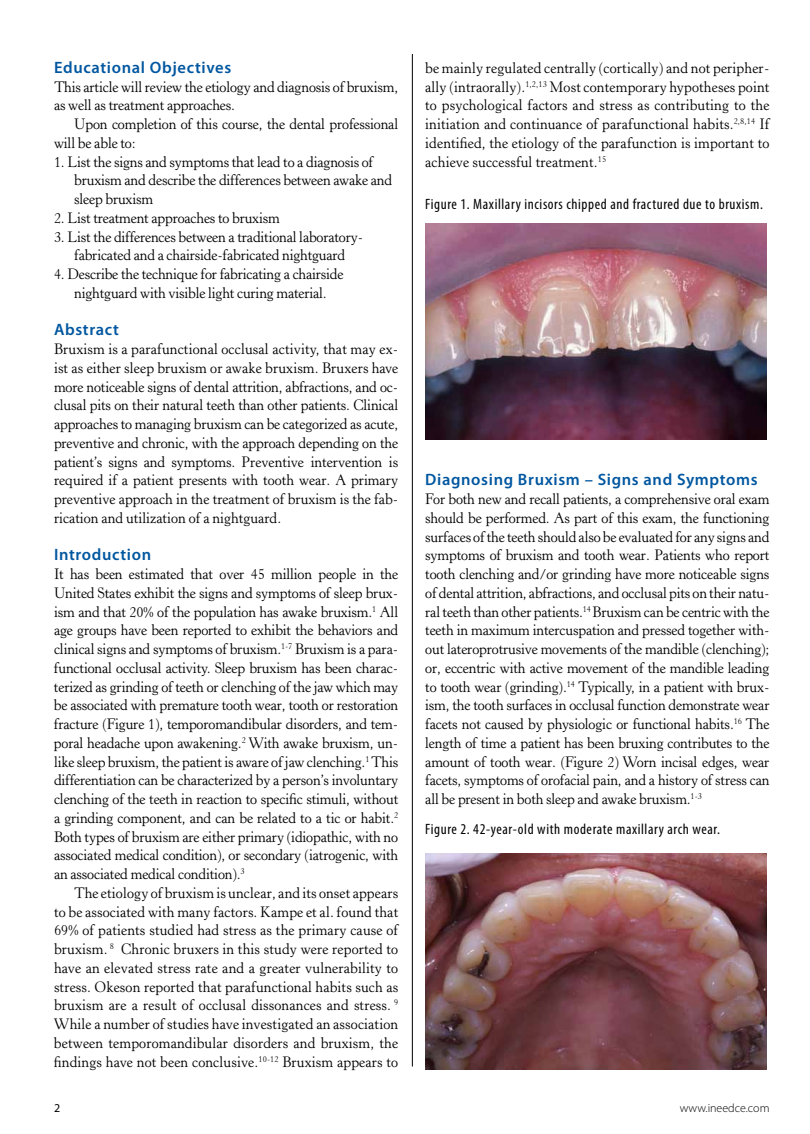
<style>
.page{position:relative;width:810px;height:1134px;background:#fff}
.page>*{position:absolute;margin:0;border:0;box-sizing:border-box;transform-origin:0 0}
.t1{font:600 16.5px "Myriad Pro";letter-spacing:.04em;color:#0057a0}
.t2{font:15px/18.8px "Horley Old Style MT Std";letter-spacing:-.01em;color:#000;text-align:justify;scale:.95 1}
.t3{font:condensed 15px "Myriad Pro";letter-spacing:.04em;color:#000}
.t4{font:300 12px "Myriad Pro";color:#000}
.t5{font:12px "Myriad Pro";color:#000}
</style>
<div class="page">
<hr style="left:412px;top:54px;width:1px;height:1012px;background:#000">
<img style="left:425px;top:224px;width:342px;height:216px">
<img style="left:425px;top:854px;width:342px;height:216px">
<p class="t1" style="left:54px;top:57px;width:179px">Educational Objectives</p>
<p class="t2" style="left:54px;top:77px;width:364px">This article will review the etiology and diagnosis of bruxism, as well as treatment approaches.</p>
<p class="t2" style="left:54px;top:115px;width:364px;text-indent:20px">Upon completion of this course, the dental professional will be able to:</p>
<p class="t2" style="left:74px;top:152px;width:336px;text-align:left;text-indent:-20px">1. List the signs and symptoms that lead to a diagnosis of bruxism and describe the differences between awake and sleep bruxism</p>
<p class="t2" style="left:54px;top:209px;width:239px">2. List treatment approaches to bruxism</p>
<p class="t2" style="left:54px;top:227px;width:327px;text-align:center">3. List the differences between a traditional laboratory&shy;fabricated and a chairside-fabricated nightguard</p>
<p class="t2" style="left:54px;top:265px;width:306px;text-align:center">4. Describe the technique for fabricating a chairside nightguard with visible light curing material.</p>
<p class="t1" style="left:54px;top:319px;width:66px">Abstract</p>
<p class="t2" style="left:54px;top:340px;width:364px">Bruxism is a parafunctional occlusal activity, that may ex&shy;ist as either sleep bruxism or awake bruxism. Bruxers have more noticeable signs of dental attrition, abfractions, and oc&shy;clusal pits on their natural teeth than other patients. Clinical approaches to managing bruxism can be categorized as acute, preventive and chronic, with the approach depending on the patient’s signs and symptoms. Preventive intervention is required if a patient presents with tooth wear. A primary preventive approach in the treatment of bruxism is the fab&shy;rication and utilization of a nightguard.</p>
<p class="t1" style="left:54px;top:544px;width:99px">Introduction</p>
<p class="t2" style="left:54px;top:565px;width:364px">It has been estimated that over 45 million people in the United States exhibit the signs and symptoms of sleep brux&shy;ism and that 20% of the population has awake bruxism.<sup>1</sup> All age groups have been reported to exhibit the behaviors and clinical signs and symptoms of bruxism.<sup>1-7</sup> Bruxism is a para&shy;functional occlusal activity. Sleep bruxism has been charac&shy;terized as grinding of teeth or clenching of the jaw which may be associated with premature tooth wear, tooth or restoration fracture (Figure 1), temporomandibular disorders, and tem&shy;poral headache upon awakening.<sup>2</sup> With awake bruxism, un&shy;like sleep bruxism, the patient is aware of jaw clenching.<sup>1</sup> This differentiation can be characterized by a person’s involuntary clenching of the teeth in reaction to specific stimuli, without a grinding component, and can be related to a tic or habit.<sup>2<br></sup>Both types of bruxism are either primary (idiopathic, with no associated medical condition), or secondary (iatrogenic, with an associated medical condition).<sup>3</sup></p>
<p class="t2" style="left:54px;top:884px;width:364px;text-indent:20px">The etiology of bruxism is unclear, and its onset appears to be associated with many factors. Kampe et al. found that 69% of patients studied had stress as the primary cause of bruxism. <sup>8</sup> Chronic bruxers in this study were reported to have an elevated stress rate and a greater vulnerability to stress. Okeson reported that parafunctional habits such as bruxism are a result of occlusal dissonances and stress. <sup>9<br></sup>While a number of studies have investigated an association between temporomandibular disorders and bruxism, the findings have not been conclusive.<sup>10-12</sup> Bruxism appears to</p>
<p class="t2" style="left:425px;top:59px;width:364px">be mainly regulated centrally (cortically) and not peripher&shy;ally (intraorally).<sup>1,2,13</sup> Most contemporary hypotheses point to psychological factors and stress as contributing to the initiation and continuance of parafunctional habits.<sup>2,8,14</sup> If identified, the etiology of the parafunction is important to achieve successful treatment.<sup>15</sup></p>
<p class="t3" style="left:425px;top:194px;width:339px">Figure 1. Maxillary incisors chipped and fractured due to bruxism.</p>
<p class="t1" style="left:425px;top:469px;width:334px">Diagnosing Bruxism – Signs and Symptoms</p>
<p class="t2" style="left:425px;top:490px;width:364px">For both new and recall patients, a comprehensive oral exam should be performed. As part of this exam, the functioning surfaces of the teeth should also be evaluated for any signs and symptoms of bruxism and tooth wear. Patients who report tooth clenching and/or grinding have more noticeable signs of dental attrition, abfractions, and occlusal pits on their natu&shy;ral teeth than other patients.<sup>14</sup> Bruxism can be centric with the teeth in maximum intercuspation and pressed together with&shy;out lateroprotrusive movements of the mandible (clenching); or, eccentric with active movement of the mandible leading to tooth wear (grinding).<sup>14</sup> Typically, in a patient with brux&shy;ism, the tooth surfaces in occlusal function demonstrate wear facets not caused by physiologic or functional habits.<sup>16</sup> The length of time a patient has been bruxing contributes to the amount of tooth wear. (Figure 2) Worn incisal edges, wear facets, symptoms of orofacial pain, and a history of stress can all be present in both sleep and awake bruxism.<sup>1-3</sup></p>
<p class="t3" style="left:425px;top:820px;width:296px">Figure 2. 42-year-old with moderate maxillary arch wear.</p>
<p class="t5" style="left:54px;top:1100px;width:8px">2</p>
<p class="t4" style="left:680px;top:1100px;width:91px">www.ineedce.com</p>
</div>
